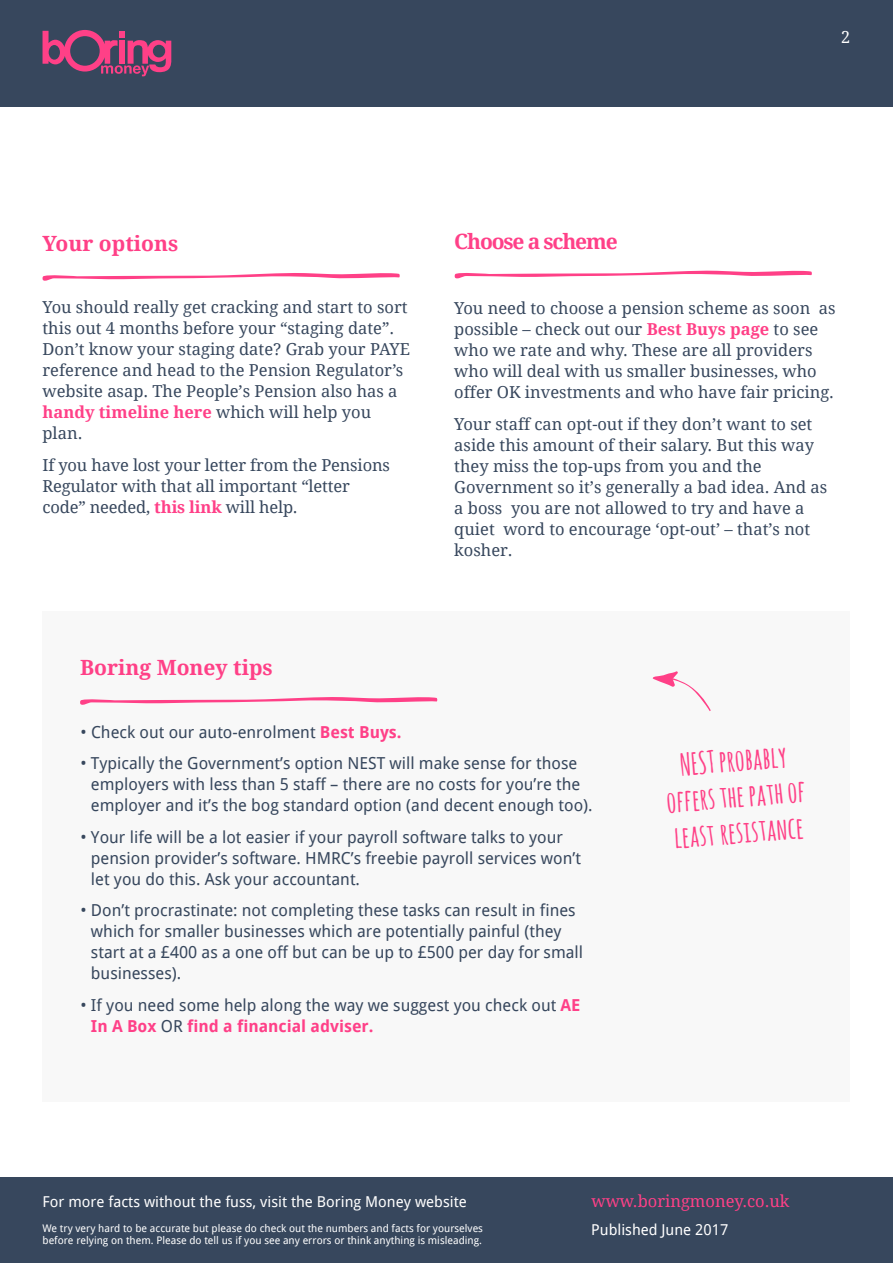
<style>
.page{position:relative;width:893px;height:1263px;background:#fff}
.page>*{position:absolute;margin:0;border:0;box-sizing:border-box;transform-origin:0 0}
.t1{font:700 30px/36px "Amatic SC";color:#ff4087;text-align:center}
.Subhead{font:700 21px "Droid Serif";color:#ff4087}
.Text{font:700 21px "Droid Serif";letter-spacing:-.055em;color:#ff4088}
.Text-2{font:700 21px "Droid Serif";color:#ff4087}
.Text-3{font:16.5px/21px "Droid Serif";color:#37475d}
.Bullet_list{font:16.5px/21px "Droid Sans";color:#37475d}
.t2{font:16.5px "Droid Serif";color:#ff4087}
.Text-4{font:16.5px "Droid Serif";color:#fff}
.t3{font:15px "Droid Sans";color:#fff}
.t4{font:10.5px/12px "Droid Sans";color:#fff}
.s1{font-weight:700;color:#ff4088}
.s2{font-weight:700;color:#ff4087}
</style>
<div class="page">
<div style="left:0;top:0;width:893px;height:106px;background:#37475d"></div>
<svg style="left:43px;top:30px;width:129px;height:46px"></svg>
<div style="left:0;top:1178px;width:893px;height:85px;background:#37475d"></div>
<svg style="left:42px;top:273px;width:358px;height:8px"></svg>
<svg style="left:454px;top:270px;width:358px;height:9px"></svg>
<div style="left:43px;top:611px;width:807px;height:490px;background:#f8f8f8"></div>
<svg style="left:80px;top:697px;width:358px;height:8px"></svg>
<svg style="left:653px;top:671px;width:58px;height:40px"></svg>
<p class="Text-4" style="left:841px;top:27px;width:11px">2</p>
<p class="Text-2" style="left:43px;top:232px;width:137px">Your options</p>
<p class="Text-3" style="left:43px;top:297px;width:369px">You should really get cracking and start to sort this out 4 months before your “staging date”.<br>Don’t know your staging date? Grab your PAYE reference and head to the Pension Regulator’s website asap. The People’s Pension also has a <span class="s1">handy timeline here</span> which will help you plan.</p>
<p class="Text-3" style="left:43px;top:455px;width:349px">If you have lost your letter from the Pensions<br>Regulator with that all important “letter code” needed, <span class="s1">this link</span> will help.</p>
<p class="Subhead" style="left:80px;top:656px;width:194px">Boring Money tips</p>
<p class="Text" style="left:454px;top:230px;width:165px">Choose a scheme</p>
<p class="Text-3" style="left:454px;top:298px;width:383px">You need to choose a pension scheme as soon as possible – check out our <span class="s2">Best Buys page</span> to see who we rate and why. These are all providers who will deal with us smaller businesses, who offer OK investments and who have fair pricing.</p>
<p class="Text-3" style="left:454px;top:413px;width:374px">Your staff can opt-out if they don’t want to set aside this amount of their salary. But this way they miss the top-ups from you and the Government so it’s generally a bad idea. And as a boss you are not allowed to try and have a quiet word to encourage ‘opt-out’ – that’s not kosher.</p>
<p class="Bullet_list" style="left:81px;top:722px;width:323px">• Check out our auto-enrolment <span class="s1">Best Buys.</span></p>
<p class="Bullet_list" style="left:91px;top:753px;width:503px;text-indent:-10px">• Typically the Government’s option NEST will make sense for those employers with less than 5 staff – there are no costs for you’re the employer and it’s the bog standard option (and decent enough too).</p>
<p class="Bullet_list" style="left:91px;top:826px;width:491px;text-indent:-10px">• Your life will be a lot easier if your payroll software talks to your pension provider’s software. HMRC’s freebie payroll services won’t let you do this. Ask your accountant.</p>
<p class="Bullet_list" style="left:91px;top:900px;width:494px;text-indent:-10px">• Don’t procrastinate: not completing these tasks can result in fines which for smaller businesses which are potentially painful (they start at a £400 as a one off but can be up to £500 per day for small businesses).</p>
<p class="Bullet_list" style="left:91px;top:994px;width:491px;text-indent:-10px">• If you need some help along the way we suggest you check out <span class="s1">AE<br>In A Box</span> OR <span class="s1">find a financial adviser.</span></p>
<p class="t1" style="left:662px;top:747px;width:141px;rotate:-5deg">NEST probably offers the path of least resistance</p>
<p class="t3" style="left:43px;top:1193px;width:426px">For more facts without the fuss, visit the Boring Money website</p>
<p class="t2" style="left:591px;top:1192px;width:200px">www.boringmoney.co.uk</p>
<p class="t4" style="left:43px;top:1222px;width:442px">We try very hard to be accurate but please do check out the numbers and facts for yourselves before relying on them. Please do tell us if you see any errors or think anything is misleading.</p>
<p class="t3" style="left:591px;top:1221px;width:139px">Published June 2017</p>
</div>
